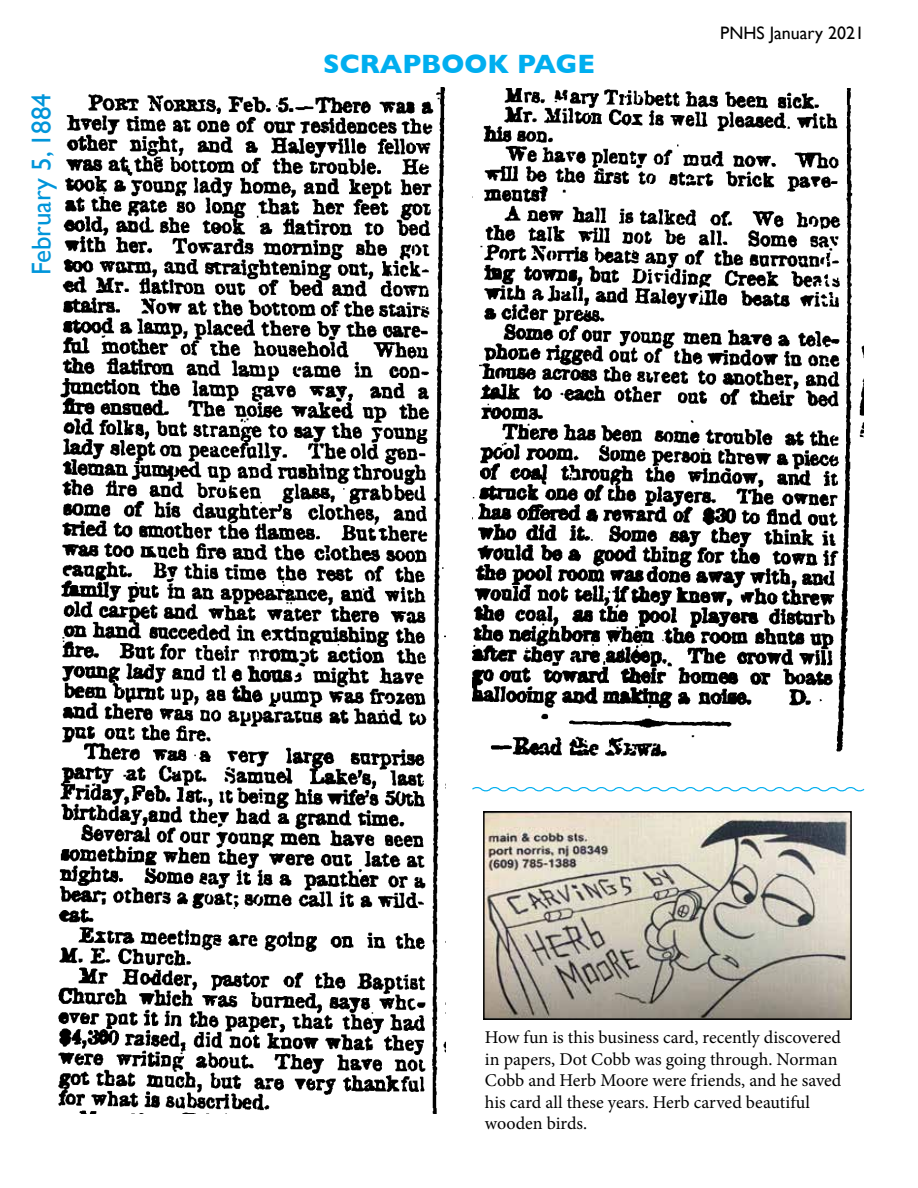
<style>
.page{position:relative;width:918px;height:1188px;background:#fff}
.page>*{position:absolute;margin:0;border:0;box-sizing:border-box;transform-origin:0 0}
.t1{font:27px "Gill Sans";letter-spacing:-.005em;color:#0095da}
.t2{font:700 27px "Gill Sans";color:#00aeef}
.t3{font:18px/21.6px "Minion Pro";color:#000}
.t4{font:18px "Gill Sans";color:#000}
</style>
<div class="page">
<img style="left:58px;top:87px;width:388px;height:1026px">
<img style="left:472px;top:88px;width:392px;height:669px">
<img style="left:486px;top:814px;width:363px;height:203px">
<div style="left:483px;top:811px;width:369px;height:209px;border:2px solid #000"></div>
<svg style="left:472px;top:787px;width:393px;height:5px"></svg>
<h1 class="t1" style="left:26px;top:275px;width:183px;rotate:-90deg">February 5, 1884</h1>
<h1 class="t2" style="left:323px;top:42px;width:273px">SCRAPBOOK PAGE</h1>
<p class="t4" style="left:720px;top:23px;width:145px">PNHS January 2021</p>
<p class="t3" style="left:485px;top:1027px;width:358px">How fun is this business card, recently discovered in papers, Dot Cobb was going through. Norman Cobb and Herb Moore were friends, and he saved his card all these years. Herb carved beautiful wooden birds.</p>
</div>
